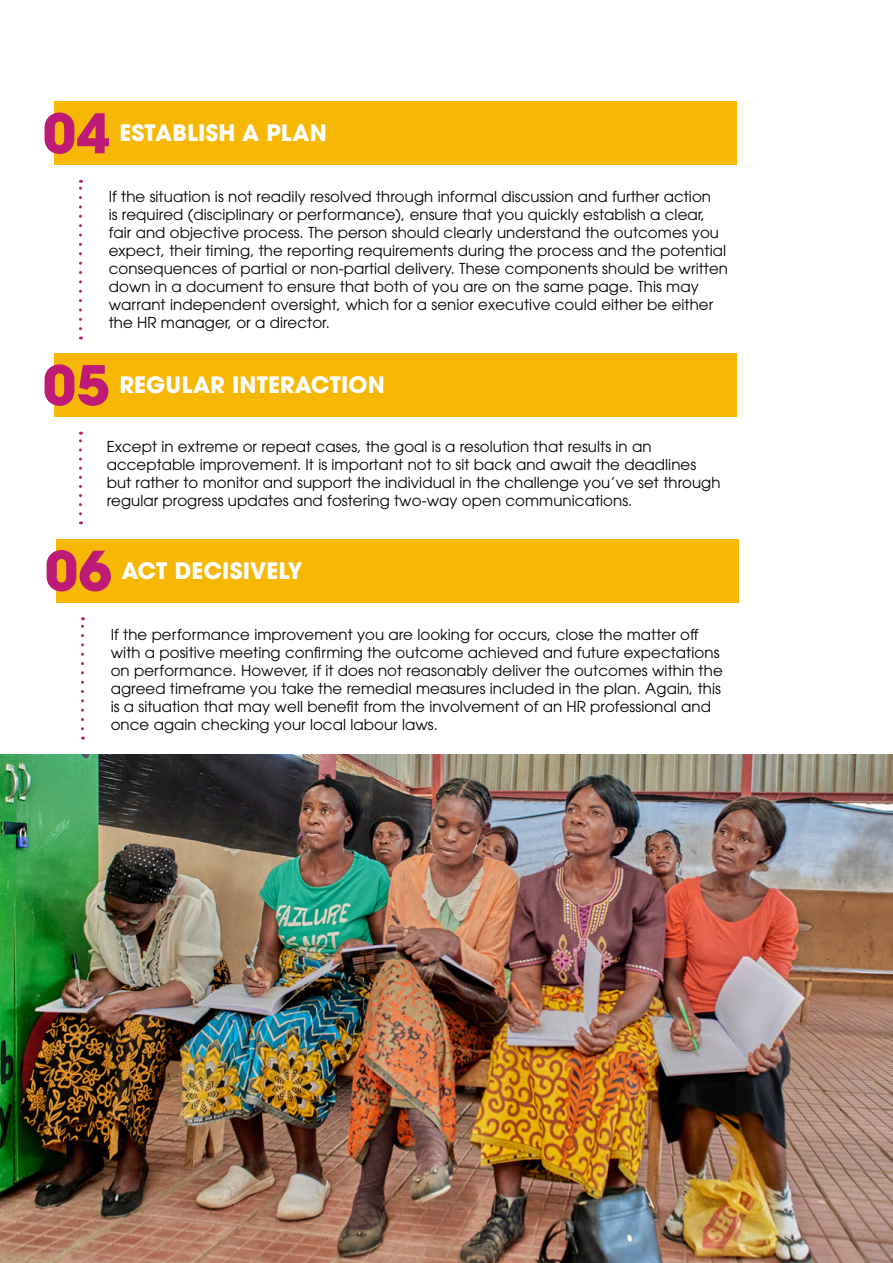
<style>
.page{position:relative;width:893px;height:1263px;background:#fff}
.page>*{position:absolute;margin:0;border:0;box-sizing:border-box;transform-origin:0 0}
.t1{font:700 54px "ITC Avant Garde Pro";color:#bf1a76}
.t2{font:700 22.5px "ITC Avant Garde Pro";letter-spacing:.005em;color:#fff}
.t3{font:15px/18px "ITC Avant Garde Pro";letter-spacing:.005em;color:#000}
</style>
<div class="page">
<div style="left:54px;top:101px;width:682px;height:64px;background:#f6b705"></div>
<svg style="left:79px;top:180px;width:3px;height:149px"></svg>
<div style="left:54px;top:353px;width:682px;height:64px;background:#f6b705"></div>
<svg style="left:79px;top:432px;width:3px;height:82px"></svg>
<div style="left:56px;top:539px;width:682px;height:64px;background:#f6b705"></div>
<svg style="left:81px;top:617px;width:3px;height:112px"></svg>
<img style="left:0;top:754px;width:893px;height:509px">
<h1 class="t1" style="left:43px;top:97px;width:69px">04</h1>
<h2 class="t2" style="left:119px;top:118px;width:209px">ESTABLISH A PLAN</h2>
<p class="t3" style="left:109px;top:188px;width:621px">If the situation is not readily resolved through informal discussion and further action<br>is required (disciplinary or performance), ensure that you quickly establish a clear, fair and objective process. The person should clearly understand the outcomes you expect, their timing, the reporting requirements during the process and the potential consequences of partial or non-partial delivery. These components should be written down in a document to ensure that both of you are on the same page. This may warrant independent oversight, which for a senior executive could either be either the HR manager, or a director.</p>
<h1 class="t1" style="left:43px;top:349px;width:69px">05</h1>
<h2 class="t2" style="left:119px;top:370px;width:267px">REGULAR INTERACTION</h2>
<p class="t3" style="left:107px;top:437px;width:615px">Except in extreme or repeat cases, the goal is a resolution that results in an acceptable improvement. It is important not to sit back and await the deadlines but rather to monitor and support the individual in the challenge you’ve set through regular progress updates and fostering two-way open communications.</p>
<h1 class="t1" style="left:45px;top:535px;width:69px">06</h1>
<h2 class="t2" style="left:121px;top:555px;width:182px">ACT DECISIVELY</h2>
<p class="t3" style="left:111px;top:625px;width:613px">If the performance improvement you are looking for occurs, close the matter off with a positive meeting confirming the outcome achieved and future expectations on performance. However, if it does not reasonably deliver the outcomes within the agreed timeframe you take the remedial measures included in the plan. Again, this is a situation that may well benefit from the involvement of an HR professional and once again checking your local labour laws.</p>
</div>
